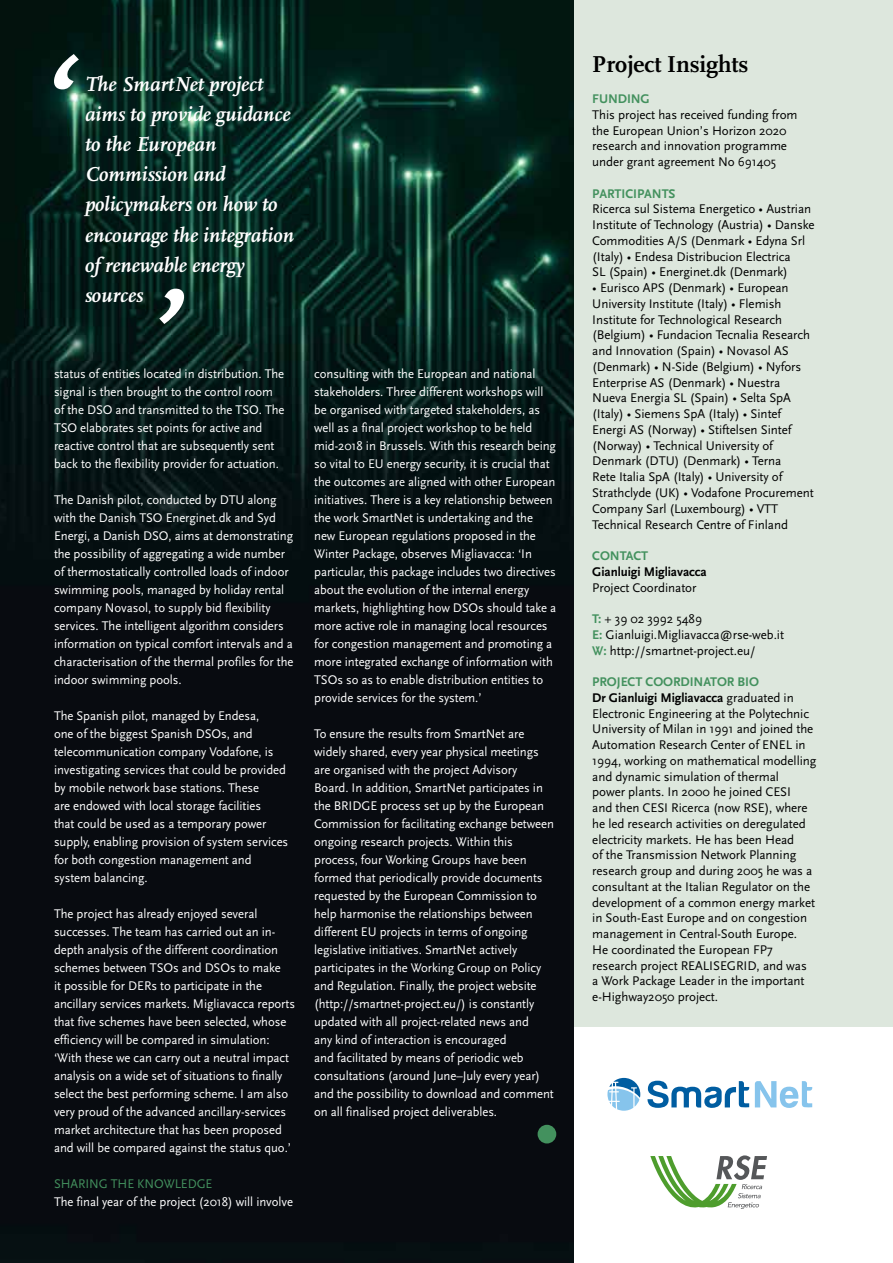
<style>
.page{position:relative;width:893px;height:1263px;background:#fff}
.page>*{position:absolute;margin:0;border:0;box-sizing:border-box;transform-origin:0 0}
.t1{font:700 24px "Scala";letter-spacing:-.005em;color:#000}
.t2{font:italic 700 21px/30px "Scala";color:#fff}
.t3{font:13.2px/18px "Scala Sans";letter-spacing:-.005em;color:#fff}
.t4{font:13.2px/15.8px "Scala Sans";letter-spacing:-.005em;color:#000}
.t5{font:700 13.2px "Scala Sans";letter-spacing:-.005em;color:#43915e}
.t6{font:700 13.2px "Scala Sans";letter-spacing:-.005em;color:#000}
.t7{font:13.2px "Scala Sans";letter-spacing:-.005em;color:#43915e}
.s1{font-weight:700;color:#43915e}
.s2{font-weight:700}
</style>
<div class="page">
<img style="left:0;top:0;width:574px;height:1263px">
<div style="left:574px;top:0;width:319px;height:1026px;background:#dde7dd"></div>
<div style="left:538px;top:1125px;width:18px;height:18px;background:#43915e;border-radius:50%"></div>
<svg style="left:53px;top:54px;width:26px;height:35px"></svg>
<svg style="left:159px;top:289px;width:26px;height:35px"></svg>
<svg style="left:650px;top:1155px;width:117px;height:54px"></svg>
<svg style="left:607px;top:1078px;width:33px;height:33px"></svg>
<svg style="left:647px;top:1081px;width:102px;height:27px"></svg>
<svg style="left:755px;top:1081px;width:57px;height:27px"></svg>
<h2 class="t2" style="left:85px;top:70px;width:211px">The SmartNet project aims to provide guidance to the European<br>Commission and policymakers on how to encourage the integration of renewable energy sources</h2>
<p class="t3" style="left:54px;top:365px;width:232px">status of entities located in distribution. The signal is then brought to the control room of the DSO and transmitted to the TSO. The TSO elaborates set points for active and reactive control that are subsequently sent back to the flexibility provider for actuation.</p>
<p class="t3" style="left:54px;top:491px;width:241px">The Danish pilot, conducted by DTU along with the Danish TSO Energinet.dk and Syd Energi, a Danish DSO, aims at demonstrating the possibility of aggregating a wide number of thermostatically controlled loads of indoor swimming pools, managed by holiday rental company Novasol, to supply bid flexibility services. The intelligent algorithm considers information on typical comfort intervals and a characterisation of the thermal profiles for the indoor swimming pools.</p>
<p class="t3" style="left:54px;top:707px;width:236px">The Spanish pilot, managed by Endesa,<br>one of the biggest Spanish DSOs, and telecommunication company Vodafone, is investigating services that could be provided by mobile network base stations. These<br>are endowed with local storage facilities<br>that could be used as a temporary power supply, enabling provision of system services for both congestion management and system balancing.</p>
<p class="t3" style="left:54px;top:905px;width:243px">The project has already enjoyed several successes. The team has carried out an in&shy;depth analysis of the different coordination schemes between TSOs and DSOs to make<br>it possible for DERs to participate in the ancillary services markets. Migliavacca reports that five schemes have been selected, whose efficiency will be compared in simulation: ‘With these we can carry out a neutral impact analysis on a wide set of situations to finally select the best performing scheme. I am also very proud of the advanced ancillary-services market architecture that has been proposed and will be compared against the status quo.’</p>
<p class="t7" style="left:54px;top:1176px;width:160px">SHARING THE KNOWLEDGE</p>
<p class="t3" style="left:54px;top:1193px;width:241px">The final year of the project (2018) will involve</p>
<p class="t3" style="left:314px;top:365px;width:244px">consulting with the European and national stakeholders. Three different workshops will be organised with targeted stakeholders, as well as a final project workshop to be held mid-2018 in Brussels. With this research being so vital to EU energy security, it is crucial that the outcomes are aligned with other European initiatives. There is a key relationship between the work SmartNet is undertaking and the new European regulations proposed in the Winter Package, observes Migliavacca: ‘In particular, this package includes two directives about the evolution of the internal energy markets, highlighting how DSOs should take a more active role in managing local resources for congestion management and promoting a more integrated exchange of information with TSOs so as to enable distribution entities to provide services for the system.’</p>
<p class="t3" style="left:314px;top:725px;width:241px">To ensure the results from SmartNet are widely shared, every year physical meetings are organised with the project Advisory Board. In addition, SmartNet participates in the BRIDGE process set up by the European Commission for facilitating exchange between ongoing research projects. Within this process, four Working Groups have been formed that periodically provide documents requested by the European Commission to help harmonise the relationships between different EU projects in terms of ongoing legislative initiatives. SmartNet actively participates in the Working Group on Policy and Regulation. Finally, the project website (http://smartnet-project.eu/) is constantly updated with all project-related news and<br>any kind of interaction is encouraged<br>and facilitated by means of periodic web consultations (around June–July every year) and the possibility to download and comment on all finalised project deliverables.</p>
<h1 class="t1" style="left:592px;top:50px;width:158px">Project Insights</h1>
<p class="t5" style="left:592px;top:92px;width:59px">FUNDING</p>
<p class="t4" style="left:592px;top:107px;width:207px">This project has received funding from the European Union’s Horizon 2020 research and innovation programme under grant agreement No 691405</p>
<p class="t5" style="left:592px;top:186px;width:85px">PARTICIPANTS</p>
<p class="t4" style="left:592px;top:202px;width:224px">Ricerca sul Sistema Energetico • Austrian Institute of Technology (Austria) • Danske Commodities A/S (Denmark • Edyna Srl (Italy) • Endesa Distribucion Electrica<br>SL (Spain) • Energinet.dk (Denmark)</p>
<p class="t4" style="left:592px;top:280px;width:223px">• Eurisco APS (Denmark) • European University Institute (Italy) • Flemish Institute for Technological Research (Belgium) • Fundacion Tecnalia Research and Innovation (Spain) • Novasol AS (Denmark) • N-Side (Belgium) • Nyfors Enterprise AS (Denmark) • Nuestra Nueva Energia SL (Spain) • Selta SpA (Italy) • Siemens SpA (Italy) • Sintef Energi AS (Norway) • Stiftelsen Sintef (Norway) • Technical University of Denmark (DTU) (Denmark) • Terna<br>Rete Italia SpA (Italy) • University of Strathclyde (UK) • Vodafone Procurement Company Sarl (Luxembourg) • VTT Technical Research Centre of Finland</p>
<p class="t5" style="left:592px;top:549px;width:57px">CONTACT</p>
<p class="t6" style="left:592px;top:564px;width:116px">Gianluigi Migliavacca</p>
<p class="t4" style="left:592px;top:580px;width:106px">Project Coordinator</p>
<p class="t4" style="left:592px;top:611px;width:193px"><span class="s1">T:</span> + 39 02 3992 5489<br><span class="s1">E:</span> Gianluigi.Migliavacca@rse-web.it<br><span class="s1">W:</span> http://smartnet-project.eu/</p>
<p class="t4" style="left:592px;top:674px;width:226px"><span class="s1">PROJECT COORDINATOR BIO<br></span><span class="s2">Dr Gianluigi Migliavacca</span> graduated in Electronic Engineering at the Polytechnic University of Milan in 1991 and joined the Automation Research Center of ENEL in 1994, working on mathematical modelling and dynamic simulation of thermal<br>power plants. In 2000 he joined CESI<br>and then CESI Ricerca (now RSE), where he led research activities on deregulated electricity markets. He has been Head<br>of the Transmission Network Planning research group and during 2005 he was a consultant at the Italian Regulator on the development of a common energy market in South-East Europe and on congestion management in Central-South Europe.<br>He coordinated the European FP7 research project REALISEGRID, and was<br>a Work Package Leader in the important e-Highway2050 project.</p>
</div>
